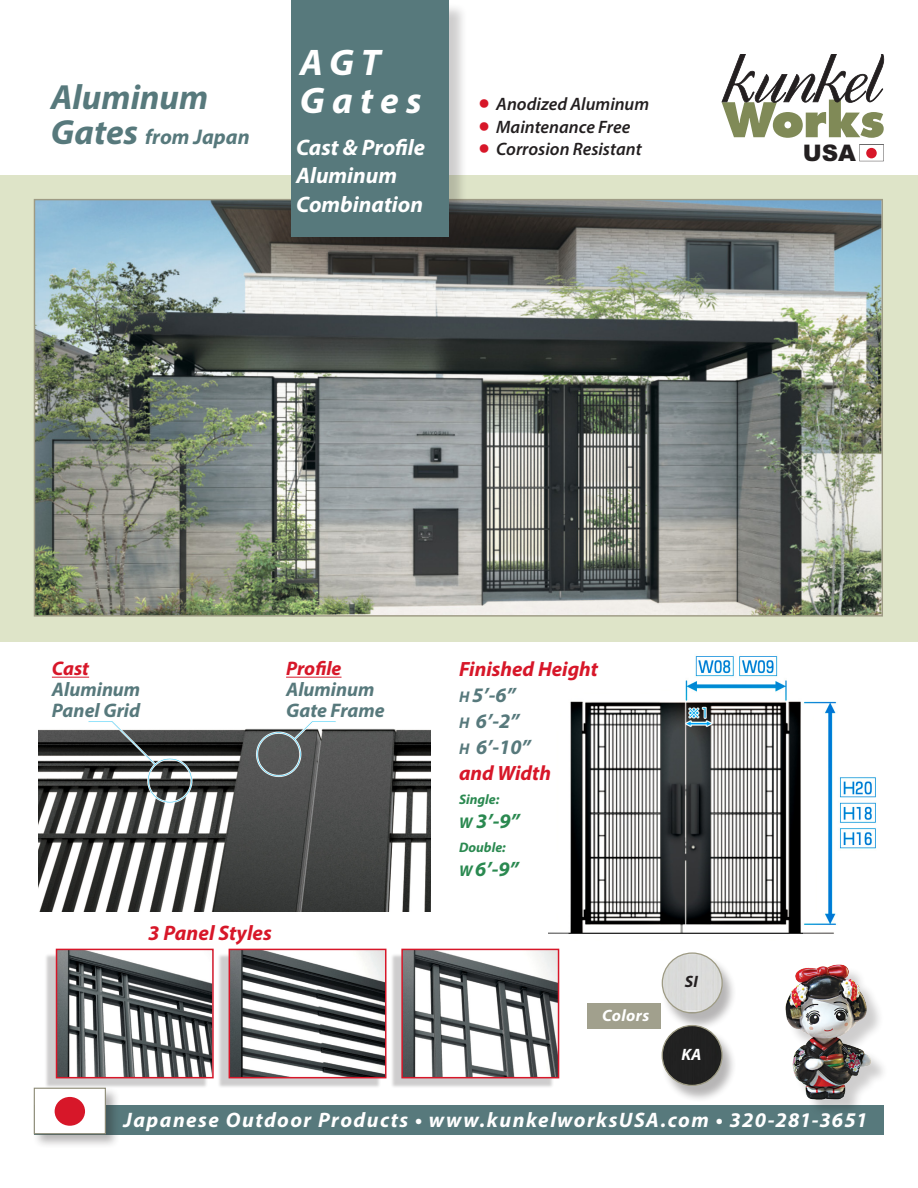
<style>
.page{position:relative;width:918px;height:1188px;background:#fff}
.page>*{position:absolute;margin:0;border:0;box-sizing:border-box;transform-origin:0 0}
.t1{font:italic 700 37.2px/37.5px "Myriad Pro";letter-spacing:.195em;color:#fff}
.Boxy_Type{font:italic 700 35.1px "Myriad Pro";color:#57797c}
.t2{font:900 22.8px "Arial";color:#231f20}
.Boxy_Type-2{font:italic 700 22.5px/28.5px "Myriad Pro";color:#fff}
.Boxy_Type-3{font:italic 700 21.3px "Myriad Pro";color:#57797c}
.t3{font:italic 700 21px "Myriad Pro";letter-spacing:.07em;color:#fff}
.Boxy_Type-4{font:italic 700 21px "Myriad Pro";color:#d71729}
.Boxy_Type-5{font:italic 700 20.7px/25.8px "Myriad Pro";color:#d71729}
.Boxy_Type-6{font:italic 700 20.7px "Myriad Pro";color:#2a8950}
.Boxy_Type-7{font:italic 700 20.7px "Myriad Pro";color:#57797c}
.Boxy_Type-8{font:italic 700 19.65px/21.1px "Myriad Pro";color:#57797c}
.Boxy_Type-9{font:italic 600 18px "Myriad Pro";color:#231f20}
.t4{font:italic 700 16.5px "Myriad Pro";letter-spacing:.025em;color:#fff}
.t5{font:italic 700 16.5px "Myriad Pro";color:#231f20}
.Boxy_Type-10{font:italic 700 13.8px "Myriad Pro";color:#2a8950}
.s1{font-size:35.1px}
.s2{font-size:36px;color:#d71729}
.s3{color:#d71729}
.s4{font-size:15.6px;color:#57797c}
.s5{color:#57797c}
.s6{font-size:15.6px}
</style>
<div class="page">
<div style="left:0;top:175px;width:918px;height:466px;background:#dee4c8"></div>
<svg style="left:721px;top:54px;width:163px;height:84px"></svg>
<svg style="left:859px;top:144px;width:25px;height:17px"></svg>
<img style="left:36px;top:201px;width:845px;height:414px">
<img style="left:549px;top:656px;width:327px;height:294px">
<div style="left:35px;top:1105px;width:849px;height:29px;background:#57797c"></div>
<div style="left:32px;top:1086px;width:89px;height:63px;background:#231f20;opacity:.33"></div>
<div style="left:34px;top:1088px;width:72px;height:46px;background:#fff;border:1px solid #8c8a75"></div>
<div style="left:55px;top:1097px;width:30px;height:29px;background:#d71729;border-radius:50%"></div>
<div style="left:293px;top:2px;width:175px;height:254px;background:#231f20;opacity:.22"></div>
<div style="left:291px;top:0;width:158px;height:236px;background:#57797c"></div>
<img style="left:38px;top:721px;width:393px;height:191px">
<hr style="left:52px;top:677px;width:37px;height:1px;background:#d71729">
<hr style="left:286px;top:677px;width:56px;height:1px;background:#d71729">
<div style="left:661px;top:955px;width:76px;height:75px;background:#231f20;opacity:.33"></div>
<div style="left:662px;top:953px;width:60px;height:60px;background:#dadad9;border-radius:30px"></div>
<div style="left:662px;top:952px;width:61px;height:62px;border:1px solid #9e9b84;border-radius:50%"></div>
<div style="left:661px;top:1027px;width:76px;height:76px;background:#231f20;opacity:.33"></div>
<div style="left:662px;top:1026px;width:60px;height:59px;background:#212121;border-radius:30px"></div>
<div style="left:662px;top:1025px;width:61px;height:61px;border:1px solid #9e9b84;border-radius:50%"></div>
<div style="left:588px;top:1003px;width:73px;height:26px;background:#a1a08d"></div>
<div style="left:787px;top:967px;width:101px;height:151px;background:#231f20;opacity:.22"></div>
<img style="left:785px;top:964px;width:98px;height:142px">
<div style="left:44px;top:953px;width:164px;height:136px;background:#231f20;opacity:.22"></div>
<img style="left:59px;top:952px;width:152px;height:123px">
<div style="left:56px;top:949px;width:158px;height:129px;border:2px solid #d71729"></div>
<div style="left:217px;top:953px;width:164px;height:136px;background:#231f20;opacity:.22"></div>
<img style="left:232px;top:952px;width:151px;height:123px">
<div style="left:229px;top:949px;width:157px;height:129px;border:2px solid #d71729"></div>
<div style="left:390px;top:953px;width:164px;height:136px;background:#231f20;opacity:.22"></div>
<img style="left:404px;top:952px;width:152px;height:123px">
<div style="left:401px;top:949px;width:158px;height:129px;border:2px solid #d71729"></div>
<p class="Boxy_Type" style="left:51px;top:75px;width:159px">Aluminum</p>
<p class="Boxy_Type-3" style="left:51px;top:123px;width:200px"><span class="s1">Gates</span> from Japan</p>
<p class="t1" style="left:300px;top:43px;width:123px">AGT<br>Gates</p>
<p class="Boxy_Type-2" style="left:296px;top:132px;width:131px">Cast &amp; Profile</p>
<p class="Boxy_Type-2" style="left:296px;top:161px;width:129px">Aluminum<br>Combination</p>
<p class="Boxy_Type-9" style="left:478px;top:93px;width:172px"><span class="s2">•</span> Anodized Aluminum</p>
<p class="Boxy_Type-9" style="left:478px;top:115px;width:153px"><span class="s2">•</span> Maintenance Free</p>
<p class="Boxy_Type-9" style="left:478px;top:138px;width:165px"><span class="s2">•</span> Corrosion Resistant</p>
<p class="t2" style="left:803px;top:136px;width:55px">USA</p>
<p class="Boxy_Type-8" style="left:52px;top:657px;width:90px"><span class="s3">Cast<br></span>Aluminum<br>Panel Grid</p>
<p class="Boxy_Type-8" style="left:286px;top:657px;width:100px"><span class="s3">Profile<br></span>Aluminum<br>Gate Frame</p>
<p class="Boxy_Type-4" style="left:148px;top:919px;width:125px">3 Panel Styles</p>
<p class="Boxy_Type-5" style="left:459px;top:656px;width:141px">Finished Height<br><span class="s4">H</span> <span class="s5">5’-6”<br></span><span class="s4">H</span> <span class="s5">6’-2”</span></p>
<p class="Boxy_Type-7" style="left:459px;top:734px;width:73px"><span class="s6">H</span> 6’-10”</p>
<p class="Boxy_Type-5" style="left:459px;top:759px;width:94px">and Width</p>
<p class="Boxy_Type-10" style="left:459px;top:790px;width:42px">Single:</p>
<p class="Boxy_Type-6" style="left:459px;top:808px;width:62px"><span class="s6">W</span> 3’-9”</p>
<p class="Boxy_Type-10" style="left:459px;top:839px;width:48px">Double:</p>
<p class="Boxy_Type-6" style="left:459px;top:856px;width:61px"><span class="s6">W</span> 6’-9”</p>
<p class="t4" style="left:602px;top:1005px;width:49px">Colors</p>
<p class="t5" style="left:685px;top:971px;width:14px">SI</p>
<p class="t4" style="left:681px;top:1044px;width:21px">KA</p>
<p class="t3" style="left:124px;top:1106px;width:746px">Japanese Outdoor Products • www.kunkelworksUSA.com • 320-281-3651</p>
</div>
